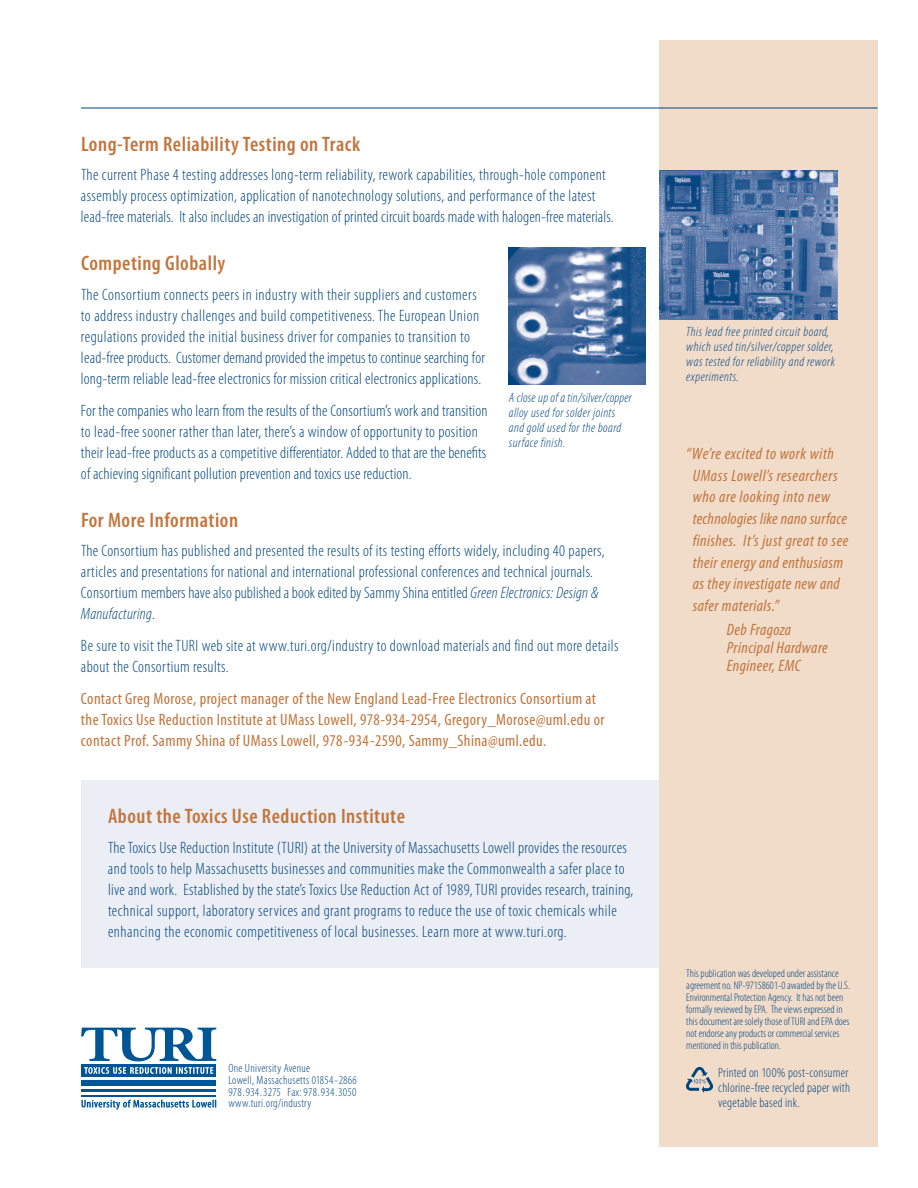
<style>
.page{position:relative;width:918px;height:1188px;background:#fff}
.page>*{position:absolute;margin:0;border:0;box-sizing:border-box;transform-origin:0 0}
.t1{font:600 condensed 21px "Myriad Pro";letter-spacing:.025em;color:#c2753d}
.t2{font:300 condensed 16.5px/21px "Myriad Pro";letter-spacing:.02em;color:#01457f}
.t3{font:condensed 16.5px/21px "Myriad Pro";letter-spacing:.025em;color:#c2753d}
.t4{font:italic condensed 16.5px/21.8px "Myriad Pro";letter-spacing:.025em;color:#c2753d}
.t5{font:italic 300 condensed 13.5px/15px "Myriad Pro";letter-spacing:.03em;color:#01457f}
.t6{font:300 condensed 13.5px/15px "Myriad Pro";letter-spacing:.015em;color:#01457f}
.t7{font:300 condensed 12px/12.1px "Myriad Pro";letter-spacing:.025em;color:#01457f}
.t8{font:300 condensed 11.25px/12px "Myriad Pro";color:#01457f}
.s1{font-style:italic}
</style>
<div class="page">
<div style="left:81px;top:780px;width:582px;height:188px;background:#ebeef4"></div>
<div style="left:659px;top:40px;width:219px;height:1108px;background:#f1dcca"></div>
<div style="left:81px;top:1064px;width:135px;height:13px;background:#005595"></div>
<svg style="left:81px;top:1100px;width:135px;height:10px"></svg>
<svg style="left:84px;top:1067px;width:129px;height:7px"></svg>
<svg style="left:81px;top:1028px;width:135px;height:33px"></svg>
<hr style="left:81px;top:1089px;width:135px;height:3px;background:#005595">
<hr style="left:81px;top:1095px;width:135px;height:2px;background:#005595">
<div style="left:81px;top:1080px;width:135px;height:5px;background:#005595"></div>
<img style="left:659px;top:170px;width:178px;height:149px">
<hr style="left:81px;top:108px;width:797px;height:1px;background:#01457f">
<img style="left:508px;top:248px;width:137px;height:137px">
<img style="left:687px;top:1068px;width:26px;height:25px">
<p class="t1" style="left:81px;top:136px;width:281px">Long-Term Reliability Testing on Track</p>
<p class="t2" style="left:81px;top:166px;width:534px">The current Phase 4 testing addresses long-term reliability, rework capabilities, through-hole component assembly process optimization, application of nanotechnology solutions, and performance of the latest lead-free materials. It also includes an investigation of printed circuit boards made with halogen-free materials.</p>
<p class="t1" style="left:81px;top:256px;width:146px">Competing Globally</p>
<p class="t2" style="left:81px;top:285px;width:406px">The Consortium connects peers in industry with their suppliers and customers to address industry challenges and build competitiveness. The European Union regulations provided the initial business driver for companies to transition to lead-free products. Customer demand provided the impetus to continue searching for long-term reliable lead-free electronics for mission critical electronics applications.</p>
<p class="t2" style="left:81px;top:401px;width:408px">For the companies who learn from the results of the Consortium’s work and transition to lead-free sooner rather than later, there’s a window of opportunity to position their lead-free products as a competitive differentiator. Addedtothat are thebenefits of achieving significant pollution prevention and toxics use reduction.</p>
<p class="t1" style="left:81px;top:512px;width:159px">For More Information</p>
<p class="t2" style="left:81px;top:542px;width:525px">The Consortium has published and presented the results of its testing efforts widely, including 40 papers, articles and presentations for national and international professional conferences and technical journals.<br>Consortium members have also published a book edited by Sammy Shina entitled <span class="s1">Green Electronics: Design &amp; Manufacturing</span>.</p>
<p class="t2" style="left:81px;top:637px;width:539px">Be sure to visit theTURI web site at www.turi.org/industry to download materials and find out more details about the Consortium results.</p>
<p class="t3" style="left:81px;top:689px;width:525px">Contact Greg Morose, project manager of the New England Lead-Free Electronics Consortium at theToxics Use Reduction Institute at UMass Lowell, 978-934-2954, Gregory_Morose@uml.edu or contact Prof. Sammy Shina of UMass Lowell, 978-934-2590, Sammy_Shina@uml.edu.</p>
<p class="t5" style="left:509px;top:391px;width:125px">A close up of a tin/silver/copper alloy used for solder joints and gold used for the board surface finish.</p>
<p class="t1" style="left:108px;top:809px;width:298px">About the Toxics Use Reduction Institute</p>
<p class="t2" style="left:108px;top:838px;width:527px">TheToxics Use Reduction Institute (TURI) at the University of Massachusetts Lowell provides the resources and tools to help Massachusetts businesses and communities make the Commonwealth a safer place to live and work. Established by the state’sToxics Use Reduction Act of 1989,TURI provides research, training, technical support, laboratory services and grant programs to reduce the use of toxic chemicals while enhancing the economic competitiveness of local businesses. Learn more at www.turi.org.</p>
<p class="t7" style="left:228px;top:1063px;width:130px">One University Avenue<br>Lowell, Massachusetts 01854-2866<br>978.934.3275 Fax:978.934.3050</p>
<p class="t7" style="left:228px;top:1098px;width:85px">www.turi.org/industry</p>
<p class="t5" style="left:686px;top:325px;width:150px">This lead free printed circuit board, which used tin/silver/copper solder, was tested for reliability and rework experiments.</p>
<p class="t4" style="left:693px;top:444px;width:157px;text-indent:-6px">“We’re excited to work with<br>UMass Lowell’s researchers who are looking into new technologies like nano surface finishes. It’s just great to see their energy and enthusiasm as they investigate new and safer materials.”</p>
<p class="t4" style="left:727px;top:622px;width:102px;line-height:18px">Deb Fragoza<br>Principal Hardware<br>Engineer, EMC</p>
<p class="t8" style="left:686px;top:968px;width:165px">Thispublication was developed under assistance agreement no. NP-97158601-0awardedby the U.S.<br>Environmental Protection Agency. It has notbeen formally reviewed by EPA. Theviews expressed in thisdocument are solelythoseofTURIandEPA does not endorse any products or commercial services mentionedin this publication.</p>
<p class="t6" style="left:718px;top:1066px;width:133px">Printed on 100% post-consumer chlorine-free recycled paper with vegetable based ink.</p>
</div>
